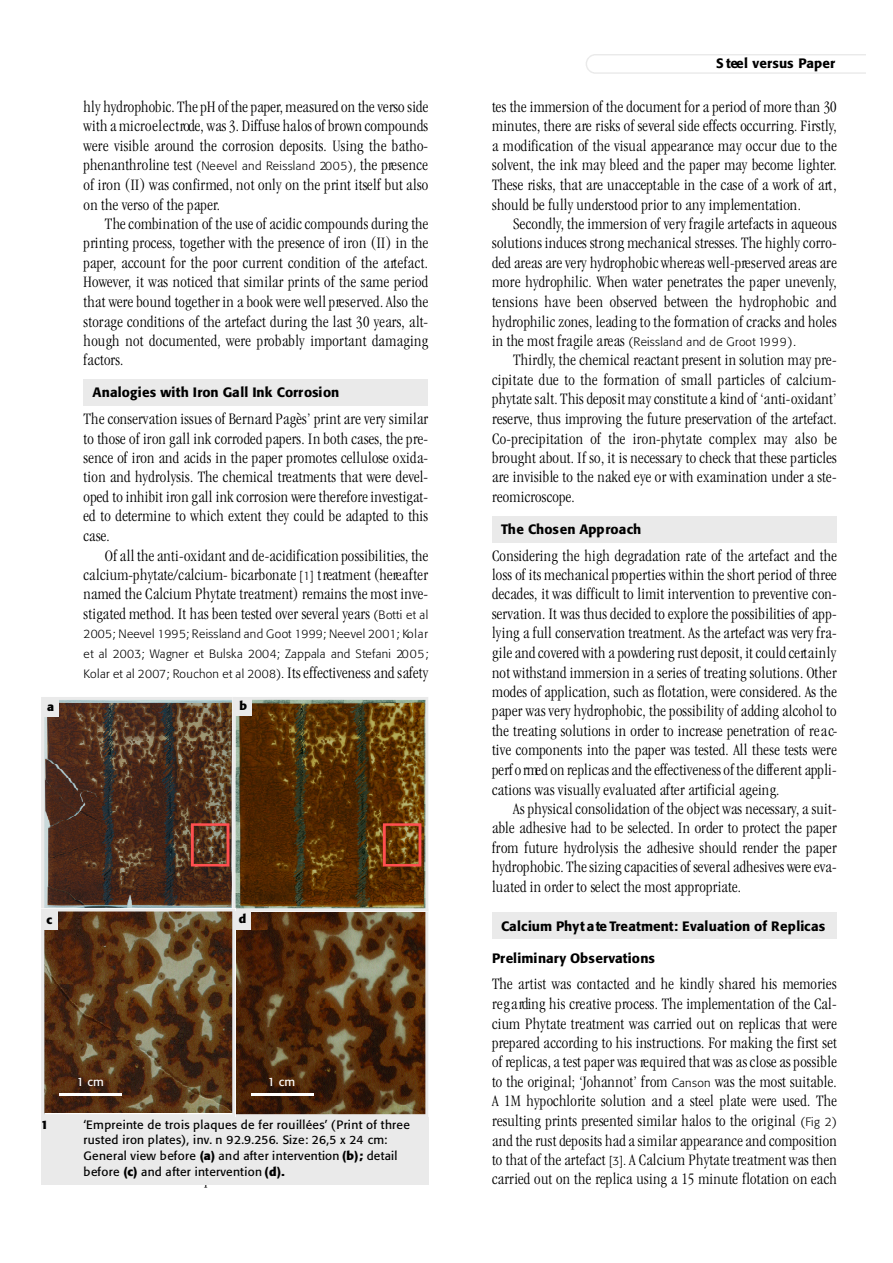
<style>
.page{position:relative;width:893px;height:1263px;background:#fff}
.page>*{position:absolute;margin:0;border:0;box-sizing:border-box;transform-origin:0 0}
.t1{font:300 condensed 16.5px/19.5px "Garamond";letter-spacing:.02em;color:#000;text-align:justify}
.t2{font:500 13.5px "Formata";color:#000}
.t3{font:300 12px/19.6px "Formata";letter-spacing:.03em;color:#000;text-align:justify}
.t4{font:12px/15.8px "Formata";letter-spacing:.025em;color:#000}
.t5{font:12px "Formata";color:#fff}
.t6{font:700 12px "Formata";color:#000}
.s1{font-family:"Formata";font-stretch:normal;font-size:12px}
.s2{font-family:"Garamond";font-stretch:condensed;font-size:16.5px}
.s3{font-weight:700}
</style>
<div class="page">
<div style="left:84px;top:379px;width:344px;height:27px;background:#eaeaea"></div>
<div style="left:41px;top:1099px;width:387px;height:47px;background:#eaeaea"></div>
<div style="left:41px;top:1119px;width:387px;height:65px;background:#eaeaea"></div>
<div style="left:492px;top:516px;width:344px;height:27px;background:#eaeaea"></div>
<div style="left:492px;top:912px;width:344px;height:27px;background:#eaeaea"></div>
<svg style="left:586px;top:54px;width:279px;height:20px"></svg>
<img style="left:41px;top:697px;width:387px;height:420px">
<p class="t1" style="left:84px;top:98px;width:346px">hly hydrophobic. ThepH of thepaper,measured on the versoside</p>
<p class="t1" style="left:84px;top:118px;width:346px">with a micro e l e c t rode, was 3. Diffuse halosofbrown compounds</p>
<p class="t1" style="left:84px;top:137px;width:346px">w e re visible around the corrosion deposits. Using the batho-</p>
<p class="t1" style="left:84px;top:157px;width:346px">p h e n a n th roline test <span class="s1">(Neevel and Reissland 20 0 5 ) ,</span> the pre s e n c e</p>
<p class="t1" style="left:84px;top:176px;width:346px">of iron (II) was confirmed, not only on the print itself but also</p>
<p class="t1" style="left:84px;top:196px;width:138px">on the verso of the paper.</p>
<p class="t1" style="left:105px;top:215px;width:325px">The combination of the useofacidic compounds during the</p>
<p class="t1" style="left:84px;top:235px;width:346px">printing process, together with the presence of iron (II) in the</p>
<p class="t1" style="left:84px;top:254px;width:346px">p a p e r, account for the poor current condition of the arte fa c t.</p>
<p class="t1" style="left:84px;top:274px;width:346px">H o w e v e r, it was noticed that similar prints of the same period</p>
<p class="t1" style="left:84px;top:293px;width:346px">that were bound together in a book were well pre s e rved. Also the</p>
<p class="t1" style="left:84px;top:313px;width:346px">storage conditions of the artefact during the last 30 years, alt-</p>
<p class="t1" style="left:84px;top:332px;width:346px">hough not documented, were probably important damaging</p>
<p class="t1" style="left:84px;top:352px;width:41px">factors.</p>
<p class="t2" style="left:93px;top:387px;width:248px">A n a lo gies with Iron Gall Ink Corrosion</p>
<p class="t1" style="left:84px;top:410px;width:346px">The conservation issues of Bern a rd Pagès’ print are very similar</p>
<p class="t1" style="left:84px;top:430px;width:346px">to those of iron gall ink corroded papers. In both cases, the pre-</p>
<p class="t1" style="left:84px;top:449px;width:346px">sence of iron and acids in the paper promotes cellulose oxida-</p>
<p class="t1" style="left:84px;top:469px;width:346px">tion and hydrolysis. The chemical treatments that were devel-</p>
<p class="t1" style="left:84px;top:488px;width:346px">oped to inhibit iron gall ink corrosion were there fo re investigat-</p>
<p class="t1" style="left:84px;top:508px;width:346px">ed to determine to which extent they could be adapted to this</p>
<p class="t1" style="left:84px;top:527px;width:28px">case.</p>
<p class="t1" style="left:105px;top:547px;width:325px">Ofall theanti-oxidantand de-acidification possibilities, the</p>
<p class="t1" style="left:84px;top:566px;width:346px">calcium-phytate/calcium- bicarbonate <span class="s1">[1 ]</span> t reatment (here a fte r</p>
<p class="t1" style="left:84px;top:586px;width:346px">named the Calcium Phytate treatment) remains the most inve-</p>
<p class="t1" style="left:84px;top:605px;width:346px">stigated method. It has been tested over several years <span class="s1">(Botti et al</span></p>
<p class="t3" style="left:84px;top:625px;width:346px">2005; Neevel 1995; Reissland and Goot 1999; Neevel 20 01; Ko l a r et al 2003; Wagner et Bulska 2004; Zappala and Stefani 20 0 5 ; Kolar et al 20 07; Rouchon et al 20 0 8 ) . <span class="s2">Its effectiveness and safety</span></p>
<p class="t6" style="left:47px;top:701px;width:8px">a</p>
<p class="t6" style="left:239px;top:701px;width:9px">b</p>
<p class="t6" style="left:46px;top:914px;width:7px">c</p>
<p class="t5" style="left:77px;top:1077px;width:29px">1 cm</p>
<p class="t6" style="left:239px;top:914px;width:9px">d</p>
<p class="t5" style="left:268px;top:1077px;width:29px">1 cm</p>
<p class="t6" style="left:41px;top:1119px;width:8px">1</p>
<p class="t4" style="left:84px;top:1117px;width:328px">‘Empreinte de trois plaques de fer rouillées’ (Print of three rusted iron plates), inv. n 92.9.256. Size: 26,5 x 24 cm:<br>General view before <span class="s3">(a)</span> and after intervention <span class="s3">(b );</span> d e ta il before <span class="s3">(c)</span> and after intervention <span class="s3">(d ).</span></p>
<p class="t1" style="left:84px;top:1132px;width:346px">on paper are well established. Up to now, its use in conserv a tio n has been limited to archival items <span class="s1">[2 ]</span> and its application on</p>
<p class="t2" style="left:716px;top:58px;width:121px">S teel versus Pa p e r</p>
<p class="t1" style="left:492px;top:98px;width:346px">tes the immersion of the document for a period of more than 30</p>
<p class="t1" style="left:492px;top:118px;width:346px">minutes, there are risks of several side effects occurring. Firstly,</p>
<p class="t1" style="left:492px;top:137px;width:346px">a modification of the visual appearance may occur due to the</p>
<p class="t1" style="left:492px;top:157px;width:346px">solvent, the ink may bleed and the paper may become lighter.</p>
<p class="t1" style="left:492px;top:176px;width:346px">These risks, that are unacceptable in the case of a work of art ,</p>
<p class="t1" style="left:492px;top:196px;width:310px">should be fully understood prior to any implementation.</p>
<p class="t1" style="left:513px;top:215px;width:325px">S e c o n d ly, the immersion of very fragile artefacts in aqueous</p>
<p class="t1" style="left:492px;top:235px;width:346px">solutions induces strong mechanical stresses. The highly corro-</p>
<p class="t1" style="left:492px;top:254px;width:346px">ded areas are very hydrophobic whereas well-pre s e rved areas are</p>
<p class="t1" style="left:492px;top:274px;width:346px">m o re hydrophilic. When water penetrates the paper unevenly,</p>
<p class="t1" style="left:492px;top:293px;width:346px">tensions have been observed between the hydrophobic and</p>
<p class="t1" style="left:492px;top:313px;width:346px">h y d rophilic zones, leading to the formation of cracks and holes</p>
<p class="t3" style="left:492px;top:333px;width:305px"><span class="s2">in the most fragile areas</span> (Reissland and de Groot 19 9 9 ) .</p>
<p class="t1" style="left:492px;top:352px;width:346px;text-indent:21px">T h ird ly, the chemical reactant present in solution may pre&shy;cipitate due to the formation of small particles of calcium&shy;phytate salt. This deposit may constitutea kind of ‘anti-oxidant’ re s e rve, thus improving the future pre s e rvation of the arte fa c t.<br>C o - p recipitation of the iron-phytate complex may also be b rought about. If so, it is necessary to check that these partic le s a re invisible to the naked eye or with examination under a ste&shy;re o m ic ro s c o p e .</p>
<p class="t2" style="left:501px;top:523px;width:142px">The Chosen Approach</p>
<p class="t1" style="left:492px;top:547px;width:346px">Considering the high degradation rate of the artefact and the</p>
<p class="t1" style="left:492px;top:566px;width:346px">loss of its mechanical pro p e rties within the short period of thre e</p>
<p class="t1" style="left:492px;top:586px;width:346px">decades, it was difficult to limit intervention to preventive con-</p>
<p class="t1" style="left:492px;top:605px;width:346px">s e rvation. It was thus decided to explore the possibilities of app-</p>
<p class="t1" style="left:492px;top:625px;width:346px">lying a full conservation treatment. As the artefact was very fra-</p>
<p class="t1" style="left:492px;top:644px;width:346px">gile andcovered with a powdering rust deposit, it could certa in ly</p>
<p class="t1" style="left:492px;top:664px;width:346px">not withstand immersion in a series of treating solutions. Other</p>
<p class="t1" style="left:492px;top:683px;width:346px">modes of application, such as flotation, were considered. As the</p>
<p class="t1" style="left:492px;top:703px;width:346px">paper was very hydrophobic, the possibility of adding alcohol to</p>
<p class="t1" style="left:492px;top:722px;width:347px">the treating solutions in order to increase penetration of re a c-</p>
<p class="t1" style="left:492px;top:742px;width:346px">tive components into the paper was tested. All these tests were</p>
<p class="t1" style="left:492px;top:761px;width:346px">p e rf o rmed on replicas and the effectiveness of thediff e rentappli-</p>
<p class="t1" style="left:492px;top:781px;width:289px">cations was visually evaluated after artificial ageing.</p>
<p class="t1" style="left:513px;top:800px;width:325px">As physical consolidation of the object was necessary, a suit-</p>
<p class="t1" style="left:492px;top:820px;width:346px">able adhesive had to be selected. In order to protect the paper</p>
<p class="t1" style="left:492px;top:839px;width:346px">from future hydrolysis the adhesive should render the paper</p>
<p class="t1" style="left:492px;top:859px;width:346px">h y d rophobic. The sizing capacities of several adhesives were eva-</p>
<p class="t1" style="left:492px;top:878px;width:250px">luated in order to select the most appro p r ia te .</p>
<p class="t2" style="left:501px;top:920px;width:326px">Calcium Phyt a te Treatment: Evaluation of Replicas</p>
<p class="t2" style="left:492px;top:952px;width:164px">Preliminary Observations</p>
<p class="t1" style="left:492px;top:976px;width:346px">The artist was contacted and he kindly shared his memories re g a rding his creative process. The implementation of the Cal&shy;cium Phytate treatment was carried out on replicas that were p re p a red according to his instructions. For making the first set of replicas, a test paper was re q u ired that was as close as possible to the original; ‘Johannot’ from <span class="s1">C a n s o n</span> was the most suitable.<br>A 1M hypochlorite solution and a steel plate were used. The resulting prints presented similar halos to the original <span class="s1">(Fig 2) </span>and the rust deposits had a similar appearanceand composition to that of the artefact <span class="s1">[3 ].</span> A Calcium Phytate treatment was then c a rried out on the replica using a 15 minute flotation on each</p>
</div>
